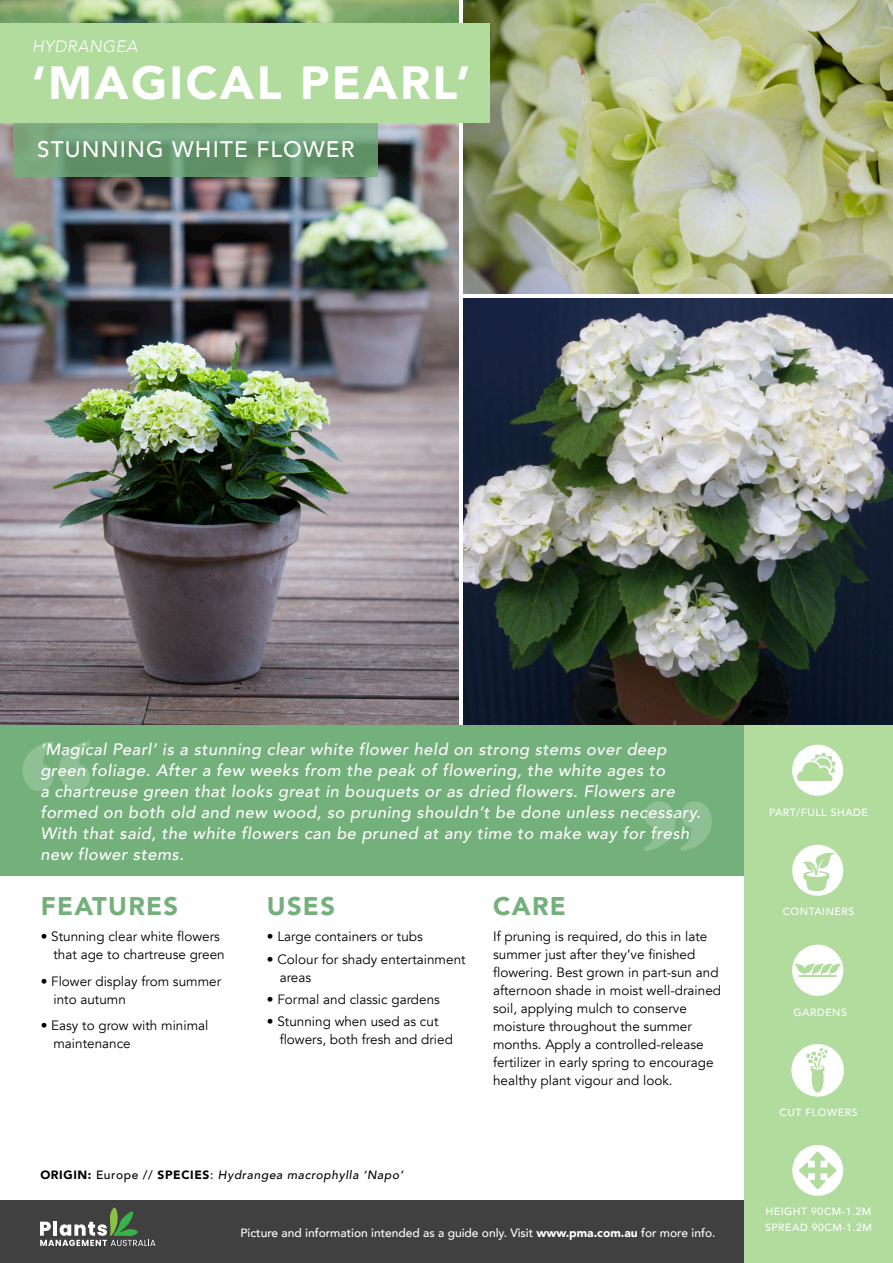
<style>
.page{position:relative;width:893px;height:1263px;background:#fff}
.page>*{position:absolute;margin:0;border:0;box-sizing:border-box;transform-origin:0 0}
.t1{font:900 46.5px "Avenir";letter-spacing:.05em;color:#fff}
.t2{font:900 25.5px "Avenir";letter-spacing:.05em;color:#74b07b}
.t3{font:500 22.5px "Avenir";letter-spacing:.05em;color:#fff}
.t4{font:italic 500 16.5px/21px "Avenir";letter-spacing:.03em;color:#fff}
.t5{font:italic 300 16.5px "Avenir";letter-spacing:.03em;color:#fff}
.t6{font:13.5px/18px "Avenir";color:#000}
.t7{font:500 12px "Avenir";color:#fff}
.t8{font:italic 500 12px "Avenir";letter-spacing:.05em;color:#000}
.t9{font:500 10.5px "Avenir";letter-spacing:.05em;color:#fff}
.s1{font-weight:900;font-style:normal}
.s2{font-style:normal}
.s3{font-weight:900}
</style>
<div class="page">
<img style="left:1px;top:0;width:457px;height:725px">
<img style="left:464px;top:298px;width:429px;height:427px">
<img style="left:464px;top:0;width:429px;height:293px">
<div style="left:0;top:1200px;width:893px;height:63px;background:#404041"></div>
<svg style="left:40px;top:1207px;width:115px;height:39px"></svg>
<div style="left:0;top:725px;width:744px;height:151px;background:#74b07b"></div>
<svg style="left:23px;top:741px;width:67px;height:50px"></svg>
<svg style="left:644px;top:801px;width:68px;height:50px"></svg>
<div style="left:744px;top:725px;width:149px;height:538px;background:#b1dc9e"></div>
<svg style="left:792px;top:745px;width:51px;height:51px"></svg>
<svg style="left:791px;top:1044px;width:53px;height:53px"></svg>
<svg style="left:792px;top:945px;width:51px;height:51px"></svg>
<svg style="left:792px;top:1145px;width:51px;height:51px"></svg>
<svg style="left:792px;top:845px;width:51px;height:51px"></svg>
<svg style="left:14px;top:123px;width:364px;height:54px;background:#6e9e75"></svg>
<div style="left:0;top:23px;width:490px;height:100px;background:#b1dc9e"></div>
<p class="t5" style="left:32px;top:37px;width:107px">HYDRANGEA</p>
<h1 class="t1" style="left:32px;top:43px;width:440px">‘MAGICAL PEARL’</h1>
<h3 class="t3" style="left:37px;top:130px;width:319px">STUNNING WHITE FLOWER</h3>
<p class="t4" style="left:40px;top:739px;width:662px">‘Magical Pearl’ is a stunning clear white flower held on strong stems over deep green foliage. After a few weeks from the peak of flowering, the white ages to<br>a chartreuse green that looks great in bouquets or as dried flowers. Flowers are formed on both old and new wood, so pruning shouldn’t be done unless necessary.<br>With that said, the white flowers can be pruned at any time to make way for fresh new flower stems.</p>
<h2 class="t2" style="left:41px;top:884px;width:139px">FEATURES</h2>
<h2 class="t2" style="left:267px;top:884px;width:70px">USES</h2>
<h2 class="t2" style="left:493px;top:884px;width:74px">CARE</h2>
<p class="t6" style="left:53px;top:928px;width:173px;text-indent:-13px">• Stunning clear white flowers that age to chartreuse green</p>
<p class="t6" style="left:53px;top:972px;width:169px;text-indent:-13px">• Flower display from summer into autumn</p>
<p class="t6" style="left:53px;top:1017px;width:156px;text-indent:-13px">• Easy to grow with minimal maintenance</p>
<p class="t6" style="left:267px;top:928px;width:157px">• Large containers or tubs</p>
<p class="t6" style="left:280px;top:950px;width:187px;text-indent:-13px">• Colour for shady entertainment areas</p>
<p class="t6" style="left:267px;top:990px;width:175px">• Formal and classic gardens</p>
<p class="t6" style="left:280px;top:1013px;width:175px;text-indent:-13px">• Stunning when used as cut flowers, both fresh and dried</p>
<p class="t6" style="left:493px;top:928px;width:229px">If pruning is required, do this in late summer just after they’ve finished flowering. Best grown in part-sun and afternoon shade in moist well-drained soil, applying mulch to conserve moisture throughout the summer months. Apply a controlled-release fertilizer in early spring to encourage healthy plant vigour and look.</p>
<p class="t8" style="left:40px;top:1167px;width:364px"><span class="s1">ORIGIN:</span> <span class="s2">Europe //</span> <span class="s1">SPECIES</span><span class="s2">:</span> Hydrangea macrophylla ‘Napo’</p>
<p class="t7" style="left:240px;top:1222px;width:476px">Picture and information intended as a guide only. Visit <span class="s3">www.pma.com.au</span> for more info.</p>
<p class="t9" style="left:769px;top:803px;width:100px">PART/FULL SHADE</p>
<p class="t9" style="left:783px;top:903px;width:73px">CONTAINERS</p>
<p class="t9" style="left:793px;top:1003px;width:55px">GARDENS</p>
<p class="t9" style="left:779px;top:1104px;width:79px">CUT FLOWERS</p>
<p class="t9" style="left:766px;top:1202px;width:107px">HEIGHT 90CM-1.2M</p>
<p class="t9" style="left:765px;top:1219px;width:108px">SPREAD 90CM-1.2M</p>
</div>
